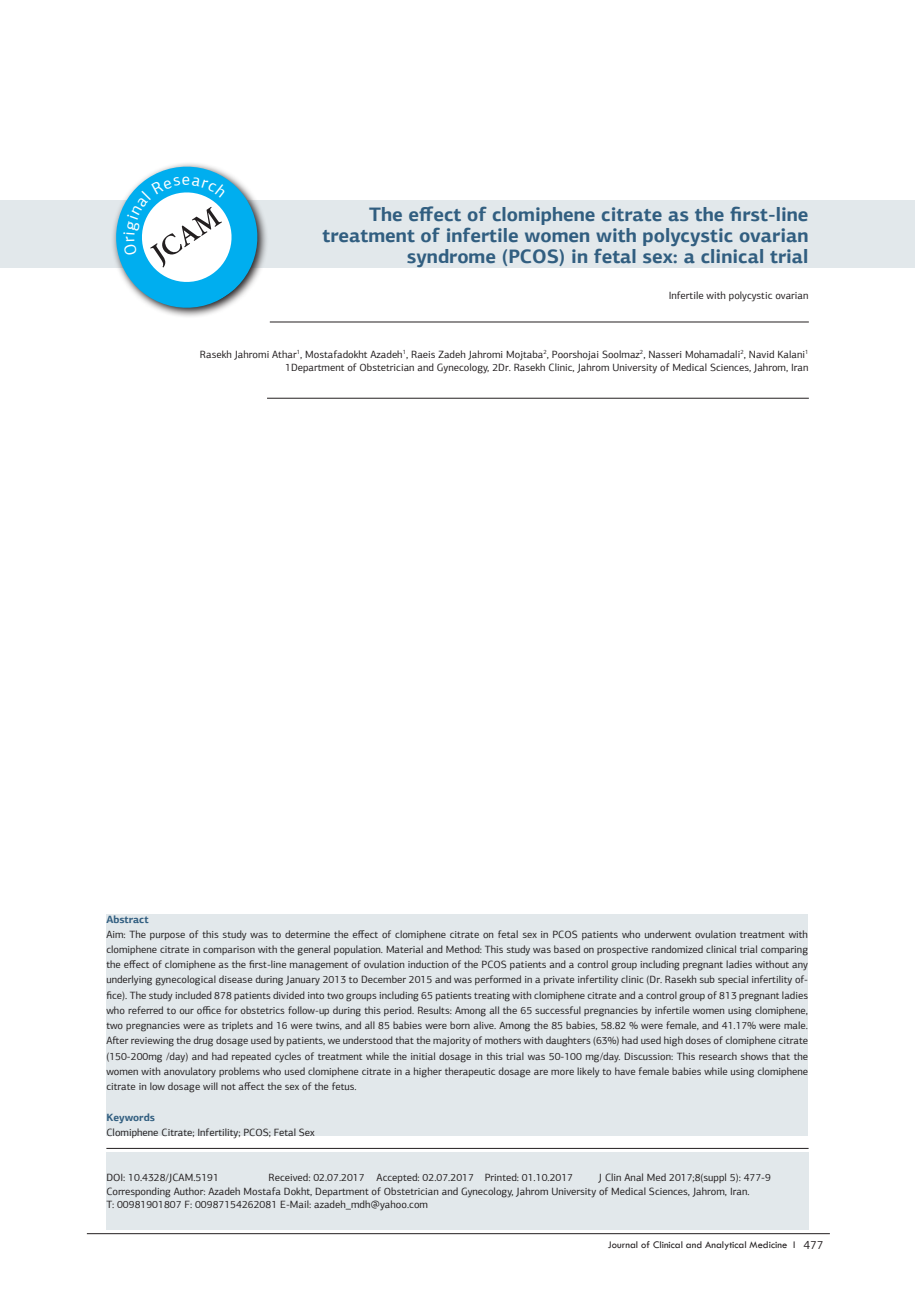
<style>
.page{position:relative;width:915px;height:1306px;background:#fff}
.page>*{position:absolute;margin:0;border:0;box-sizing:border-box;transform-origin:0 0}
.t1{font:700 19.5px/21px "PF Agora Sans Pro";color:#315e80;text-align:right}
.t2{font:10.5px/15.3px "PF Agora Sans Pro";color:#231f20;text-align:right}
.t3{font:10.5px "Tw Cen";color:#231f20}
.t4{font:700 10.5px "PF Agora Sans Pro";color:#315e80}
.s1{font-family:"PF Agora Sans Pro";font-size:12px}
</style>
<div class="page">
<div style="left:0;top:200px;width:914px;height:68px;background:#e2e8eb"></div>
<hr style="left:106px;top:1148px;width:702px;height:1px;background:#231f20">
<hr style="left:270px;top:322px;width:538px;height:1px;background:#231f20">
<hr style="left:267px;top:398px;width:541px;height:1px;background:#231f20">
<div style="left:106px;top:1151px;width:702px;height:78px;background:#e2e8eb"></div>
<div style="left:106px;top:914px;width:701px;height:221px;background:#e2e8eb"></div>
<hr style="left:87px;top:1233px;width:742px;height:1px;background:#231f20">
<svg style="left:113px;top:163px;width:154px;height:154px"></svg>
<h1 class="t1" style="left:322px;top:204px;width:487px">The effect of clomiphene citrate as the first-line treatment of infertile women with polycystic ovarian syndrome (PCOS) in fetal sex: a clinical trial</h1>
<p class="t2" style="left:668px;top:287px;width:141px">Infertile with polycystic ovarian</p>
<p class="t2" style="left:200px;top:347px;width:610px;line-height:13.5px">Rasekh Jahromi Athar<sup>1</sup>, Mostafadokht Azadeh<sup>1</sup>, Raeis Zadeh Jahromi Mojtaba<sup>2</sup>, Poorshojai Soolmaz<sup>2</sup>, Nasseri Mohamadali<sup>2</sup>, Navid Kalani<sup>1<br></sup>1Department of Obstetrician and Gynecology, 2Dr. Rasekh Clinic, Jahrom University of Medical Sciences, Jahrom, Iran</p>
<p class="t4" style="left:106px;top:912px;width:44px">Abstract</p>
<p class="t2" style="left:106px;top:926px;width:703px;text-align:justify">Aim: The purpose of this study was to determine the effect of clomiphene citrate on fetal sex in PCOS patients who underwent ovulation treatment with clomiphene citrate in comparison with the general population. Material and Method: This study was based on prospective randomized clinical trial comparing the effect of clomiphene as the first-line management of ovulation induction of the PCOS patients and a control group including pregnant ladies without any underlying gynecological disease during January 2013 to December 2015 and was performed in a private infertility clinic (Dr. Rasekh sub special infertility of&shy;fice). The study included 878 patients divided into two groups including 65 patients treating with clomiphene citrate and a control group of 813 pregnant ladies who referred to our office for obstetrics follow-up during this period. Results: Among all the 65 successful pregnancies by infertile women using clomiphene, two pregnancies were as triplets and 16 were twins, and all 85 babies were born alive. Among the 85 babies, 58.82 % were female, and 41.17% were male.<br>After reviewing the drug dosage used by patients, we understood that the majority of mothers with daughters (63%) had used high doses of clomiphene citrate (150-200mg /day) and had repeated cycles of treatment while the initial dosage in this trial was 50-100 mg/day. Discussion: This research shows that the women with anovulatory problems who used clomiphene citrate in a higher therapeutic dosage are more likely to have female babies while using clomiphene citrate in low dosage will not affect the sex of the fetus.</p>
<p class="t4" style="left:106px;top:1110px;width:50px">Keywords</p>
<p class="t2" style="left:106px;top:1124px;width:210px">Clomiphene Citrate; Infertility; PCOS; Fetal Sex</p>
<p class="t2" style="left:106px;top:1170px;width:666px;line-height:13.5px;text-align:left;text-indent:492px">J Clin Anal Med 2017;8(suppl 5): 477-9<br>Corresponding Author: Azadeh Mostafa Dokht, Department of Obstetrician and Gynecology, Jahrom University of Medical Sciences, Jahrom, Iran.<br>T: 00981901807 F: 00987154262081 E-Mail: azadeh_mdh@yahoo.com</p>
<p class="t2" style="left:106px;top:1169px;width:114px">DOI: 10.4328/JCAM.5191</p>
<p class="t2" style="left:268px;top:1169px;width:306px">Received: 02.07.2017 Accepted: 02.07.2017 Printed: 01.10.2017</p>
<p class="t3" style="left:607px;top:1237px;width:217px">Journal of Clinical and Analytical Medicine I <span class="s1">477</span></p>
<p class="t2" style="left:595px;top:1242px;width:197px">Journal of Clinical and Analytical Medicine |</p>
</div>
